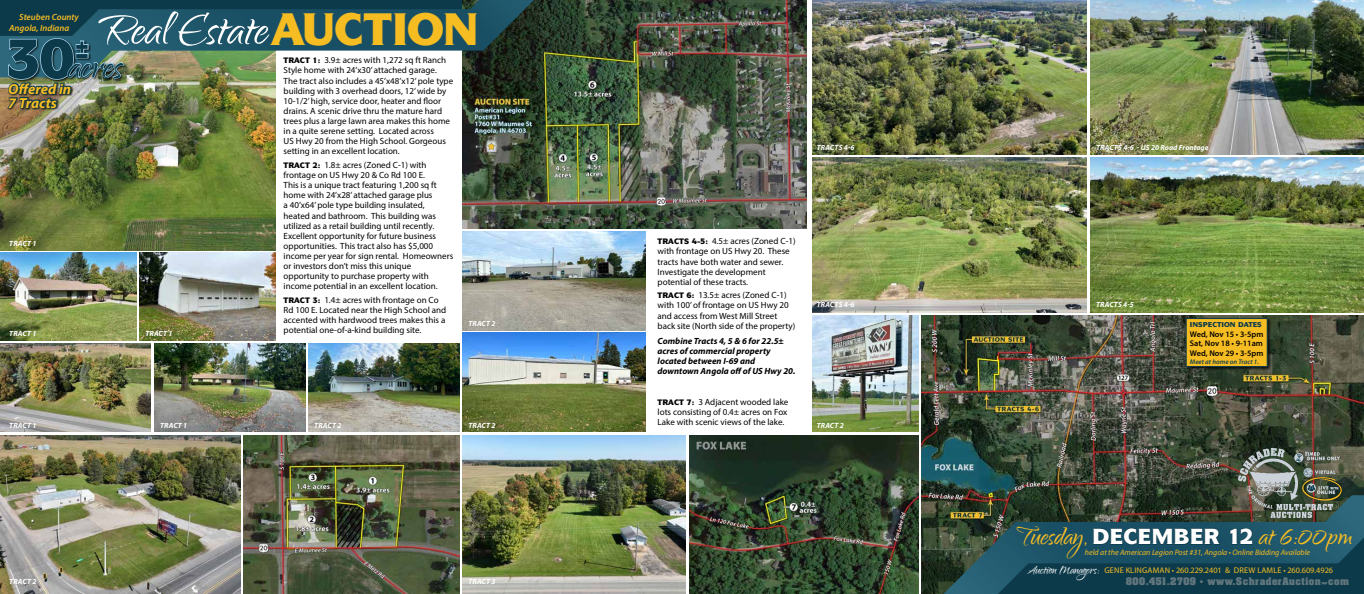
<style>
.page{position:relative;width:1364px;height:594px;background:#fff}
.page>*{position:absolute;margin:0;border:0;box-sizing:border-box;transform-origin:0 0}
.t1{font:57.15px "Qwigley";color:#fff}
.t2{font:45px "Qwigley";color:#0d3a4a}
.t3{font:32.33px "Qwigley";color:#f6bd23}
.t4{font:italic 700 14.62px/13.8px "Myriad Pro";color:#f6bd23}
.t5{font:9px/10.1px "Myriad Pro";color:#000}
.t6{font:italic 700 9px/10.1px "Myriad Pro";color:#000}
.t7{font:italic 600 9px/10.8px "Myriad Pro";color:#f6bd23}
.t8{font:700 8.93px "Aachen";letter-spacing:.05em;color:#62767d}
.t9{font:8.25px "Myriad Pro";letter-spacing:.015em;color:#f6bd23}
.t10{font:600 8.25px/9.4px "Myriad Pro";color:#000;text-align:justify}
.t11{font:italic 7.95px "Myriad Pro";color:#f6bd23}
.t12{font:italic 700 7.5px "Myriad Pro";letter-spacing:.02em;color:#fff}
.t13{font:italic 700 7.5px "Myriad Pro";color:#fff}
.t14{font:italic 600 6.75px "Myriad Pro";color:#0d3a4a}
.s1{font-family:"Qwigley";font-size:15px;color:#fff}
</style>
<div class="page">
<img style="left:921px;top:315px;width:443px;height:279px">
<img style="left:0;top:77px;width:276px;height:173px">
<img style="left:0;top:253px;width:136px;height:88px">
<img style="left:0;top:344px;width:151px;height:88px">
<img style="left:0;top:435px;width:240px;height:159px">
<img style="left:462px;top:435px;width:223px;height:159px">
<img style="left:139px;top:253px;width:137px;height:88px">
<img style="left:154px;top:344px;width:151px;height:88px">
<img style="left:308px;top:344px;width:151px;height:88px">
<img style="left:462px;top:231px;width:183px;height:99px">
<img style="left:1090px;top:0;width:274px;height:155px">
<img style="left:812px;top:0;width:274px;height:155px">
<img style="left:1090px;top:158px;width:274px;height:155px">
<img style="left:812px;top:158px;width:274px;height:155px">
<img style="left:812px;top:315px;width:106px;height:117px">
<img style="left:462px;top:333px;width:183px;height:99px">
<img style="left:243px;top:435px;width:216px;height:159px">
<img style="left:462px;top:0;width:344px;height:229px">
<img style="left:689px;top:435px;width:229px;height:159px">
<svg style="left:0;top:0;width:534px;height:77px"></svg>
<img style="left:943px;top:495px;width:421px;height:99px">
<div style="left:1185px;top:317px;width:86px;height:54px;background:#000;opacity:.75"></div>
<div style="left:7px;top:82px;width:67px;height:29px;background:#000;opacity:.75"></div>
<div style="left:67px;top:61px;width:60px;height:21px;background:#000;opacity:.75"></div>
<img style="left:1238px;top:449px;width:101px;height:69px">
<div style="left:1302px;top:477px;width:40px;height:24px;background:#000;opacity:.75"></div>
<img style="left:1302px;top:477px;width:39px;height:23px">
<svg style="left:284px;top:58px;width:36px;height:5px"></svg>
<div style="left:270px;top:13px;width:207px;height:33px;background:#194f64"></div>
<svg style="left:1185px;top:318px;width:83px;height:49px;background:#e4b225"></svg>
<svg style="left:995px;top:523px;width:369px;height:71px;background:#16485a"></svg>
<img style="left:6px;top:37px;width:119px;height:72px">
<h1 class="t1" style="left:98px;top:-1px;width:171px">Real Estate</h1>
<p class="t7" style="left:9px;top:12px;width:71px;text-indent:10px">Steuben County<br>Angola, Indiana</p>
<h3 class="t4" style="left:4px;top:81px;width:68px"><sup>✓</sup>Offered in<br>7 Tracts</h3>
<h2 class="t2" style="left:67px;top:42px;width:57px">acres</h2>
<p class="t12" style="left:9px;top:238px;width:29px">TRACT 1</p>
<p class="t12" style="left:9px;top:329px;width:29px">TRACT 1</p>
<p class="t12" style="left:145px;top:329px;width:29px">TRACT 1</p>
<p class="t5" style="left:283px;top:55px;width:171px;text-indent:41px">3.9± acres with 1,272 sq ft Ranch Style home with 24’x30’ attached garage.<br>The tract also includes a 45’x48’x12’ pole type building with 3 overhead doors, 12’ wide by 10-1/2’ high, service door, heater and floor drains. A scenic drive thru the mature hard trees plus a large lawn area makes this home in a quite serene setting. Located across<br>US Hwy 20 from the High School. Gorgeous setting in an excellent location.</p>
<p class="t5" style="left:283px;top:160px;width:171px;text-indent:41px">1.8± acres (Zoned C-1) with frontage on US Hwy 20 &amp; Co Rd 100 E.<br>This is a unique tract featuring 1,200 sq ft home with 24’x28’ attached garage plus<br>a 40’x64’ pole type building insulated,<br>heated and bathroom. This building was utilized as a retail building until recently.<br>Excellent opportunity for future business opportunities. This tract also has $5,000 income per year for sign rental. Homeowners or investors don’t miss this unique opportunity to purchase property with income potential in an excellent location.</p>
<p class="t5" style="left:283px;top:295px;width:164px;text-indent:29px">✓ 1.4± acres with frontage on Co Rd 100 E. Located near the High School and accented with hardwood trees makes this a potential one-of-a-kind building site.</p>
<p class="t12" style="left:9px;top:420px;width:29px">TRACT 1</p>
<p class="t12" style="left:160px;top:420px;width:29px">TRACT 1</p>
<p class="t12" style="left:314px;top:420px;width:29px">TRACT 2</p>
<p class="t12" style="left:816px;top:143px;width:39px">TRACTS 4-6</p>
<p class="t13" style="left:1096px;top:143px;width:114px">TRACTS 4-6 - US 20 Road Frontage</p>
<p class="t5" style="left:657px;top:236px;width:139px;text-indent:34px">✔ 4.5± acres (Zoned C-1) with frontage on US Hwy 20. These tracts have both water and sewer.<br>Investigate the development potential of these tracts.</p>
<p class="t5" style="left:657px;top:290px;width:139px;text-indent:41px">13.5± acres (Zoned C-1) with 100’ of frontage on US Hwy 20 and access from West Mill Street back site (North side of the property)</p>
<p class="t6" style="left:657px;top:335px;width:139px">Combine Tracts 4, 5 &amp; 6 for 22.5± acres of commercial property located between I-69 and downtown Angola off of US Hwy 20.</p>
<p class="t5" style="left:657px;top:397px;width:132px;text-indent:41px">3 Adjacent wooded lake lots consisting of 0.4± acres on Fox<br>Lake with scenic views of the lake.</p>
<p class="t12" style="left:816px;top:299px;width:39px">TRACTS 4-6</p>
<p class="t12" style="left:1096px;top:299px;width:39px">TRACTS 4-5</p>
<p class="t12" style="left:468px;top:319px;width:29px">TRACT 2</p>
<p class="t12" style="left:468px;top:420px;width:29px">TRACT 2</p>
<p class="t12" style="left:816px;top:420px;width:29px">TRACT 2</p>
<p class="t10" style="left:1189px;top:329px;width:75px">Wed, Nov 15 • 3-5pm Sat, Nov 18 • 9-11am Wed, Nov 29 • 3-5pm</p>
<p class="t14" style="left:1189px;top:357px;width:71px">Meet at home on Tract 1.</p>
<h3 class="t3" style="left:1016px;top:519px;width:72px">Tuesday,</h3>
<h3 class="t3" style="left:1258px;top:519px;width:95px">at 6:00pm</h3>
<p class="t11" style="left:1085px;top:547px;width:227px">held at the American Legion Post #31, Angola • Online Bidding Available</p>
<p class="t12" style="left:9px;top:577px;width:29px">TRACT 2</p>
<p class="t12" style="left:468px;top:577px;width:29px">TRACT 3</p>
<p class="t9" style="left:1026px;top:566px;width:308px"><span class="s1">Auction Managers:</span> GENE KLINGAMAN • 260.229.2401 &amp; DREW LAMLE • 260.609.4926</p>
<p class="t8" style="left:1125px;top:575px;width:225px">800.451.2709 • www.SchraderAuction com</p>
</div>
